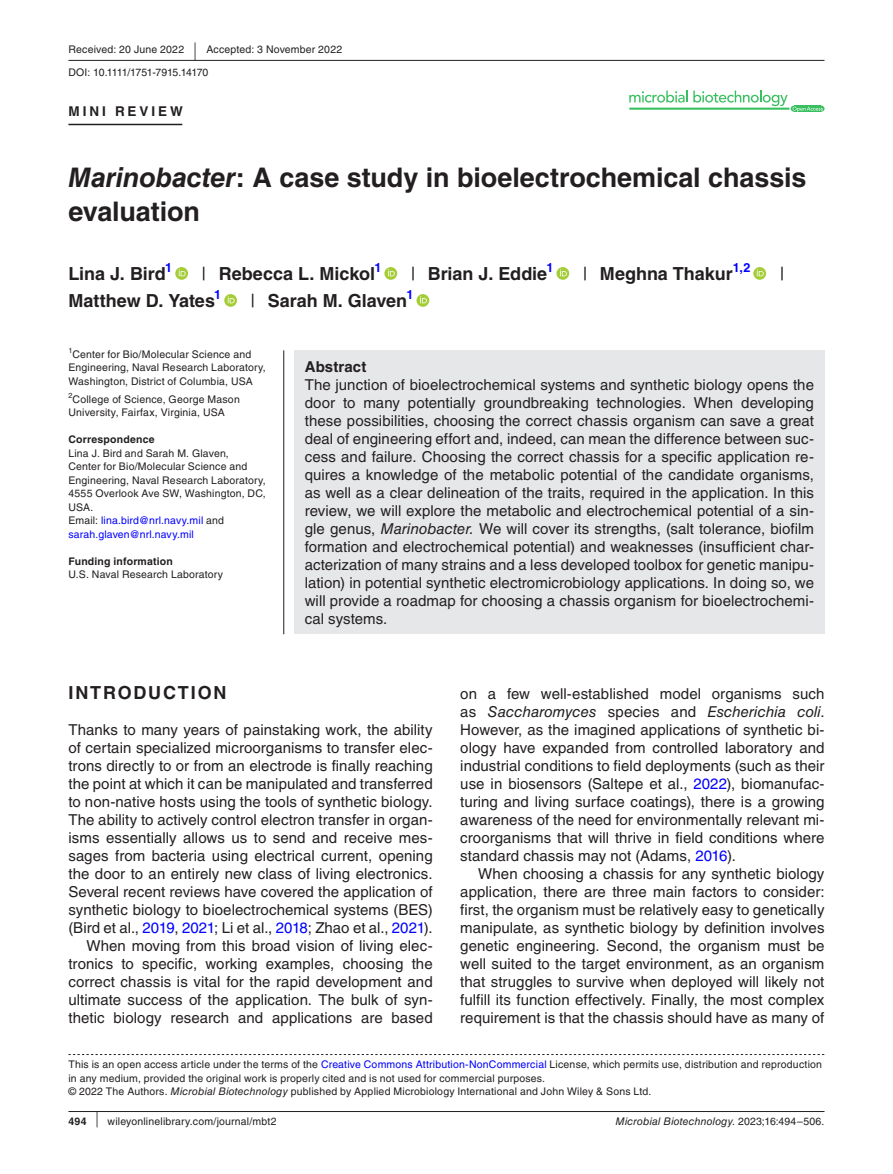
<style>
.page{position:relative;width:893px;height:1174px;background:#fff}
.page>*{position:absolute;margin:0;border:0;box-sizing:border-box;transform-origin:0 0}
.t1{font:700 27px/34.5px "Helvetica LT Std";letter-spacing:-.005em;color:#231f20}
.t2{font:23.85px "Helvetica LT Std";color:#231f20;scale:.44 1}
.t3{font:700 18px "Helvetica LT Std";color:#231f20}
.t4{font:700 18px "Helvetica LT Std";letter-spacing:.1em;color:#231f20}
.t5{font:18px "Helvetica LT Std";color:#231f20}
.t6{font:15px/18px "Helvetica LT Std";letter-spacing:.005em;color:#231f20;text-align:justify}
.t7{font:700 15px "Helvetica LT Std";letter-spacing:.005em;color:#231f20}
.t8{font:700 13.5px "Helvetica LT Std";letter-spacing:.215em;color:#231f20}
.t9{font:10.5px/13.5px "Helvetica LT Std";letter-spacing:.015em;color:#231f20}
.t10{font:italic 10.5px "Helvetica LT Std";letter-spacing:.015em;color:#231f20}
.t11{font:700 10.5px "Helvetica LT Std";letter-spacing:.02em;color:#231f20}
.t12{font:7.35px "Helvetica LT Std";color:#231f20}
.s1{font-style:italic}
.s2{font-weight:400}
.s3{color:#00f}
.s4{font-weight:700}
.s5{font-size:21px}
.s6{font-style:normal}
</style>
<div class="page">
<hr style="left:68px;top:1111px;width:756px;height:1px;background:#231f20">
<div style="left:817px;top:105px;width:7px;height:7px;background:#38c060;border-radius:50%"></div>
<svg style="left:629px;top:91px;width:194px;height:21px"></svg>
<hr style="left:68px;top:60px;width:756px;height:1px;background:#231f20">
<hr style="left:68px;top:124px;width:114px;height:1px;background:#231f20">
<svg style="left:175px;top:267px;width:13px;height:13px"></svg>
<svg style="left:179px;top:269px;width:7px;height:7px"></svg>
<svg style="left:384px;top:267px;width:13px;height:13px"></svg>
<svg style="left:388px;top:269px;width:7px;height:7px"></svg>
<svg style="left:556px;top:267px;width:13px;height:13px"></svg>
<svg style="left:560px;top:269px;width:7px;height:7px"></svg>
<svg style="left:753px;top:267px;width:13px;height:13px"></svg>
<svg style="left:757px;top:269px;width:7px;height:7px"></svg>
<svg style="left:224px;top:294px;width:13px;height:13px"></svg>
<svg style="left:228px;top:296px;width:7px;height:7px"></svg>
<svg style="left:416px;top:294px;width:13px;height:13px"></svg>
<svg style="left:420px;top:296px;width:7px;height:7px"></svg>
<svg style="left:68px;top:1054px;width:756px;height:1px"></svg>
<div style="left:294px;top:350px;width:530px;height:284px;background:#e6e7e9"></div>
<hr style="left:283px;top:350px;width:1px;height:284px;background:#231f20">
<p class="t9" style="left:68px;top:43px;width:117px">Received: 20 June 2022</p>
<h2 class="t2" style="left:194px;top:37px;width:8px">|</h2>
<p class="t9" style="left:68px;top:38px;width:275px;line-height:22.5px;text-indent:138px">Accepted: 3 November 2022<br>DOI: 10.1111/1751-7915.14170</p>
<p class="t8" style="left:68px;top:103px;width:116px">MINI REVIEW</p>
<h1 class="t1" style="left:68px;top:160px;width:739px"><span class="s1">Marinobacter</span>: A case study in bioelectrochemical chassis evaluation</h1>
<p class="t3" style="left:68px;top:262px;width:105px">Lina J. Bird<sup>1</sup></p>
<p class="t3" style="left:202px;top:262px;width:181px"><span class="s2">|</span> Rebecca L. Mickol<sup>1</sup></p>
<p class="t3" style="left:411px;top:262px;width:144px"><span class="s2">|</span> Brian J. Eddie<sup>1</sup></p>
<p class="t3" style="left:583px;top:262px;width:169px"><span class="s2">|</span> Meghna Thakur<sup>1,2</sup></p>
<p class="t5" style="left:780px;top:263px;width:6px">|</p>
<p class="t3" style="left:68px;top:289px;width:154px">Matthew D. Yates<sup>1</sup></p>
<p class="t3" style="left:251px;top:289px;width:164px"><span class="s2">|</span> Sarah M. Glaven<sup>1</sup></p>
<p class="t12" style="left:68px;top:346px;width:6px">1</p>
<p class="t9" style="left:68px;top:347px;width:199px;text-indent:4px">Center for Bio/Molecular Science and<br>Engineering, Naval Research Laboratory,<br>Washington, District of Columbia, USA</p>
<p class="t12" style="left:68px;top:391px;width:6px">2</p>
<p class="t9" style="left:68px;top:392px;width:173px;text-indent:4px">College of Science, George Mason<br>University, Fairfax, Virginia, USA</p>
<p class="t11" style="left:68px;top:433px;width:88px">Correspondence</p>
<p class="t9" style="left:68px;top:446px;width:199px">Lina J. Bird and Sarah M. Glaven,<br>Center for Bio/Molecular Science and<br>Engineering, Naval Research Laboratory,<br>4555 Overlook Ave SW, Washington, DC,<br>USA.<br>Email: <span class="s3">lina.bird@nrl.navy.mil</span> and <span class="s3">sarah.glaven@nrl.navy.mil</span></p>
<p class="t11" style="left:68px;top:555px;width:106px">Funding information</p>
<p class="t9" style="left:68px;top:568px;width:156px">U.S. Naval Research Laboratory</p>
<p class="t7" style="left:305px;top:357px;width:63px">Abstract</p>
<p class="t6" style="left:305px;top:375px;width:511px">The junction of bioelectrochemical systems and synthetic biology opens the door to many potentially groundbreaking technologies. When developing these possibilities, choosing the correct chassis organism can save a great deal of engineering effort and, indeed, can mean the difference between suc&shy;cess and failure. Choosing the correct chassis for a specific application re&shy;quires a knowledge of the metabolic potential of the candidate organisms, as well as a clear delineation of the traits, required in the application. In this review, we will explore the metabolic and electrochemical potential of a sin&shy;gle genus, <span class="s1">Marinobacter.</span> We will cover its strengths, (salt tolerance, biofilm formation and electrochemical potential) and weaknesses (insufficient char&shy;acterization of many strains and a less developed toolbox for genetic manipu&shy;lation) in potential synthetic electromicrobiology applications. In doing so, we will provide a roadmap for choosing a chassis organism for bioelectrochemi&shy;cal systems.</p>
<p class="t4" style="left:68px;top:682px;width:160px">INTRODUCTION</p>
<p class="t6" style="left:68px;top:721px;width:366px;text-align:right">Thanks to many years of painstaking work, the ability of certain specialized microorganisms to transfer elec&shy;trons directly to or from an electrode is finally reaching the point at which it can be manipulated and transferred to non-native hosts using the tools of synthetic biology.<br>The ability to actively control electron transfer in organ&shy;isms essentially allows us to send and receive mes&shy;sages from bacteria using electrical current, opening the door to an entirely new class of living electronics.<br>Several recent reviews have covered the application of synthetic biology to bioelectrochemical systems (BES) (Bird et al., <span class="s3">2019</span>, <span class="s3">2021</span>; Li et al., <span class="s3">2018</span>; Zhao et al., <span class="s3">2021</span>).<br>When moving from this broad vision of living elec&shy;tronics to specific, working examples, choosing the correct chassis is vital for the rapid development and ultimate success of the application. The bulk of syn&shy;thetic biology research and applications are based</p>
<p class="t6" style="left:460px;top:685px;width:366px">on a few well-established model organisms such as <span class="s1">Saccharomyces</span> species and <span class="s1">Escherichia coli</span>.<br>However, as the imagined applications of synthetic bi&shy;ology have expanded from controlled laboratory and industrial conditions to field deployments (such as their use in biosensors (Saltepe et al., <span class="s3">2022</span>), biomanufac&shy;turing and living surface coatings), there is a growing awareness of the need for environmentally relevant mi&shy;croorganisms that will thrive in field conditions where standard chassis may not (Adams, <span class="s3">2016</span>).</p>
<p class="t6" style="left:460px;top:865px;width:366px;text-indent:18px">When choosing a chassis for any synthetic biology application, there are three main factors to consider: first, the organism must be relatively easy to genetically manipulate, as synthetic biology by definition involves genetic engineering. Second, the organism must be well suited to the target environment, as an organism that struggles to survive when deployed will likely not fulfill its function effectively. Finally, the most complex requirement is that the chassis should have as many of</p>
<p class="t9" style="left:68px;top:1058px;width:755px">This is an open access article under the terms of the <span class="s3">Creative Commons Attribution-NonCommercial</span> License, which permits use, distribution and reproduction in any medium, provided the original work is properly cited and is not used for commercial purposes.<br>© 2022 The Authors. <span class="s1">Microbial Biotechnology</span> published by Applied Microbiology International and John Wiley &amp; Sons Ltd.</p>
<p class="t9" style="left:68px;top:1115px;width:210px"><span class="s4">494</span> <span class="s5">|</span> wileyonlinelibrary.com/journal/mbt2</p>
<p class="t10" style="left:615px;top:1115px;width:210px">Microbial Biotechnology<span class="s6">. 2023;16:494–506.</span></p>
</div>
